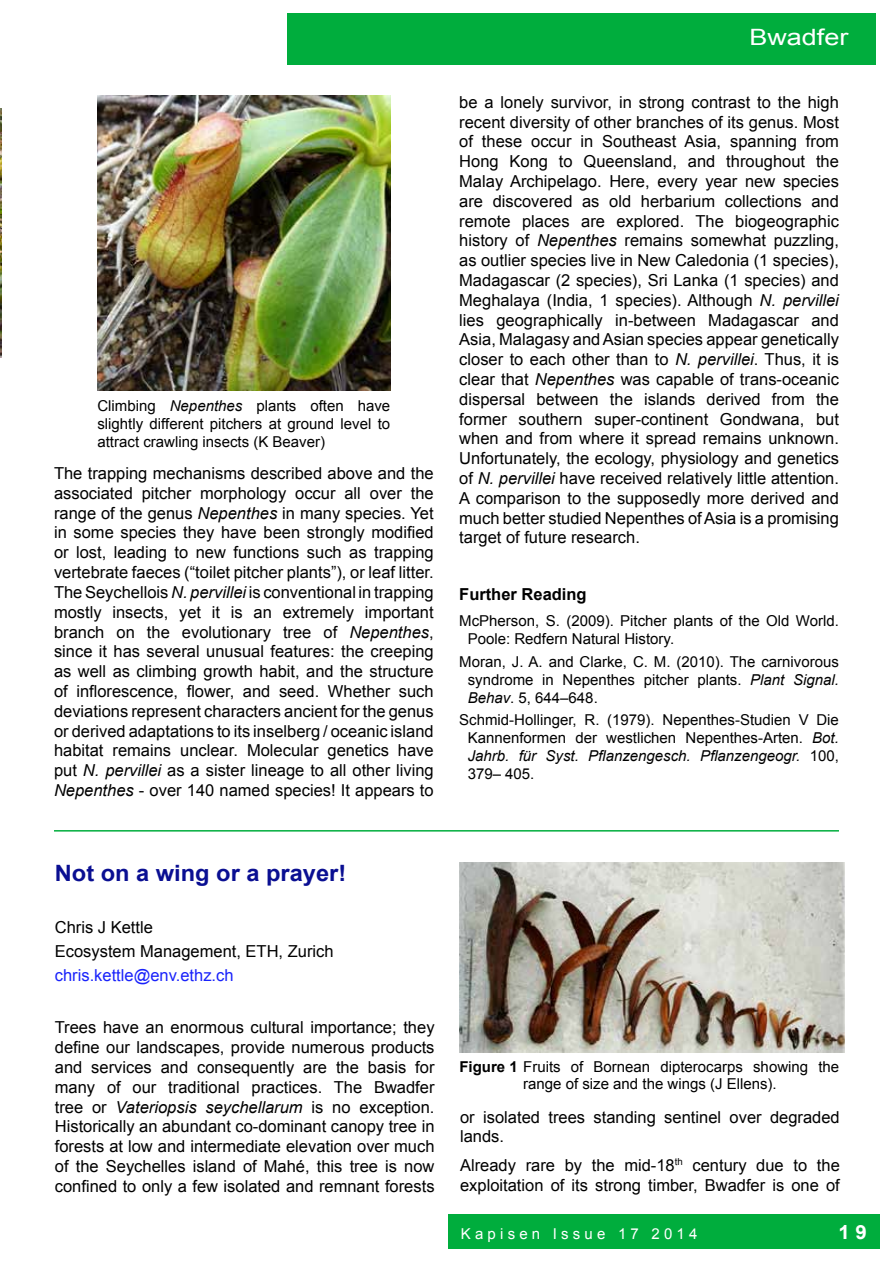
<style>
.page{position:relative;width:893px;height:1263px;background:#fff}
.page>*{position:absolute;margin:0;border:0;box-sizing:border-box;transform-origin:0 0}
.t1{font:700 22.5px "Arial";color:#0a0f92;scale:1.05 1}
.t2{font:22.5px "Arial";color:#fff;scale:1.2 1}
.t3{font:700 19.5px "Arial";color:#fff;scale:1.05 1}
.t4{font:16.5px/19.8px "Arial";color:#000}
.t5{font:16.5px "Arial";color:#1922fb}
.t6{font:700 16.5px "Arial";color:#000}
.t7{font:15px/18px "Arial";color:#000;text-align:justify}
.t8{font:15px "Arial";letter-spacing:.28em;color:#fff}
.s1{font-style:italic}
.s2{font-weight:700}
</style>
<div class="page">
<div style="left:287px;top:13px;width:589px;height:52px;background:#00ad3d"></div>
<div style="left:448px;top:1214px;width:432px;height:34px;background:#00ad3d"></div>
<img style="left:0;top:108px;width:2px;height:249px">
<hr style="left:54px;top:830px;width:785px;height:1px;background:#00ad3d">
<img style="left:460px;top:862px;width:385px;height:190px">
<img style="left:97px;top:96px;width:293px;height:295px">
<p class="t7" style="left:97px;top:396px;width:294px">Climbing <span class="s1">Nepenthes</span> plants often have slightly different pitchers at ground level to attract crawling insects (K Beaver)</p>
<p class="t4" style="left:54px;top:464px;width:381px;text-align:justify">The trapping mechanisms described above and the associated pitcher morphology occur all over the range of the genus <span class="s1">Nepenthes</span> in many species. Yet in some species they have been strongly modified or lost, leading to new functions such as trapping vertebrate faeces (“toilet pitcher plants”), or leaf litter.<br>The Seychellois <span class="s1">N. pervillei</span> is conventional in trapping mostly insects, yet it is an extremely important branch on the evolutionary tree of <span class="s1">Nepenthes</span>, since it has several unusual features: the creeping as well as climbing growth habit, and the structure of inflorescence, flower, and seed. Whether such deviations represent characters ancient for the genus or derived adaptations to its inselberg / oceanic island habitat remains unclear. Molecular genetics have put <span class="s1">N. pervillei</span> as a sister lineage to all other living <span class="s1">Nepenthes</span> - over 140 named species! It appears to</p>
<h1 class="t2" style="left:749px;top:23px;width:84px">Bwadfer</h1>
<p class="t4" style="left:459px;top:92px;width:381px;text-align:justify">be a lonely survivor, in strong contrast to the high recent diversity of other branches of its genus. Most of these occur in Southeast Asia, spanning from Hong Kong to Queensland, and throughout the Malay Archipelago. Here, every year new species are discovered as old herbarium collections and remote places are explored. The biogeographic history of <span class="s1">Nepenthes</span> remains somewhat puzzling, as outlier species live in New Caledonia (1 species), Madagascar (2 species), Sri Lanka (1 species) and Meghalaya (India, 1 species). Although <span class="s1">N. pervillei </span>lies geographically in-between Madagascar and Asia, Malagasy and Asian species appear genetically closer to each other than to <span class="s1">N. pervillei</span>. Thus, it is clear that <span class="s1">Nepenthes</span> was capable of trans-oceanic dispersal between the islands derived from the former southern super-continent Gondwana, but when and from where it spread remains unknown.<br>Unfortunately, the ecology, physiology and genetics of <span class="s1">N. pervillei</span> have received relatively little attention.<br>A comparison to the supposedly more derived and much better studied Nepenthes of Asia is a promising target of future research.</p>
<p class="t6" style="left:459px;top:583px;width:129px">Further Reading</p>
<p class="t7" style="left:468px;top:612px;width:373px;text-indent:-8px">McPherson, S. (2009). Pitcher plants of the Old World.<br>Poole: Redfern Natural History.</p>
<p class="t7" style="left:468px;top:653px;width:373px;text-indent:-8px">Moran, J. A. and Clarke, C. M. (2010). The carnivorous syndrome in Nepenthes pitcher plants. <span class="s1">Plant Signal.<br>Behav</span>. 5, 644–648.</p>
<p class="t7" style="left:468px;top:711px;width:373px;text-indent:-8px">Schmid-Hollinger, R. (1979). Nepenthes-Studien V Die Kannenformen der westlichen Nepenthes-Arten. <span class="s1">Bot.<br>Jahrb. für Syst. Pflanzengesch. Pflanzengeogr.</span> 100, 379– 405.</p>
<h1 class="t1" style="left:55px;top:858px;width:279px">Not on a wing or a prayer!</h1>
<p class="t4" style="left:55px;top:915px;width:280px;line-height:24px">Chris J Kettle<br>Ecosystem Management, ETH, Zurich</p>
<p class="t5" style="left:55px;top:964px;width:180px">chris.kettle@env.ethz.ch</p>
<p class="t4" style="left:55px;top:1018px;width:381px;text-align:justify">Trees have an enormous cultural importance; they define our landscapes, provide numerous products and services and consequently are the basis for many of our traditional practices. The Bwadfer tree or <span class="s1">Vateriopsis seychellarum</span> is no exception.<br>Historically an abundant co-dominant canopy tree in forests at low and intermediate elevation over much of the Seychelles island of Mahé, this tree is now confined to only a few isolated and remnant forests</p>
<p class="t7" style="left:459px;top:1059px;width:381px;line-height:16.5px;text-align:center"><span class="s2">Figure 1</span> Fruits of Bornean dipterocarps showing the range of size and the wings (J Ellens).</p>
<p class="t4" style="left:460px;top:1107px;width:381px">or isolated trees standing sentinel over degraded lands.</p>
<p class="t4" style="left:460px;top:1155px;width:381px">Already rare by the mid-18<sup>th</sup> century due to the exploitation of its strong timber, Bwadfer is one of</p>
<p class="t8" style="left:461px;top:1224px;width:238px">Kapisen Issue 17 2014</p>
<p class="t3" style="left:838px;top:1219px;width:29px">1 9</p>
</div>
